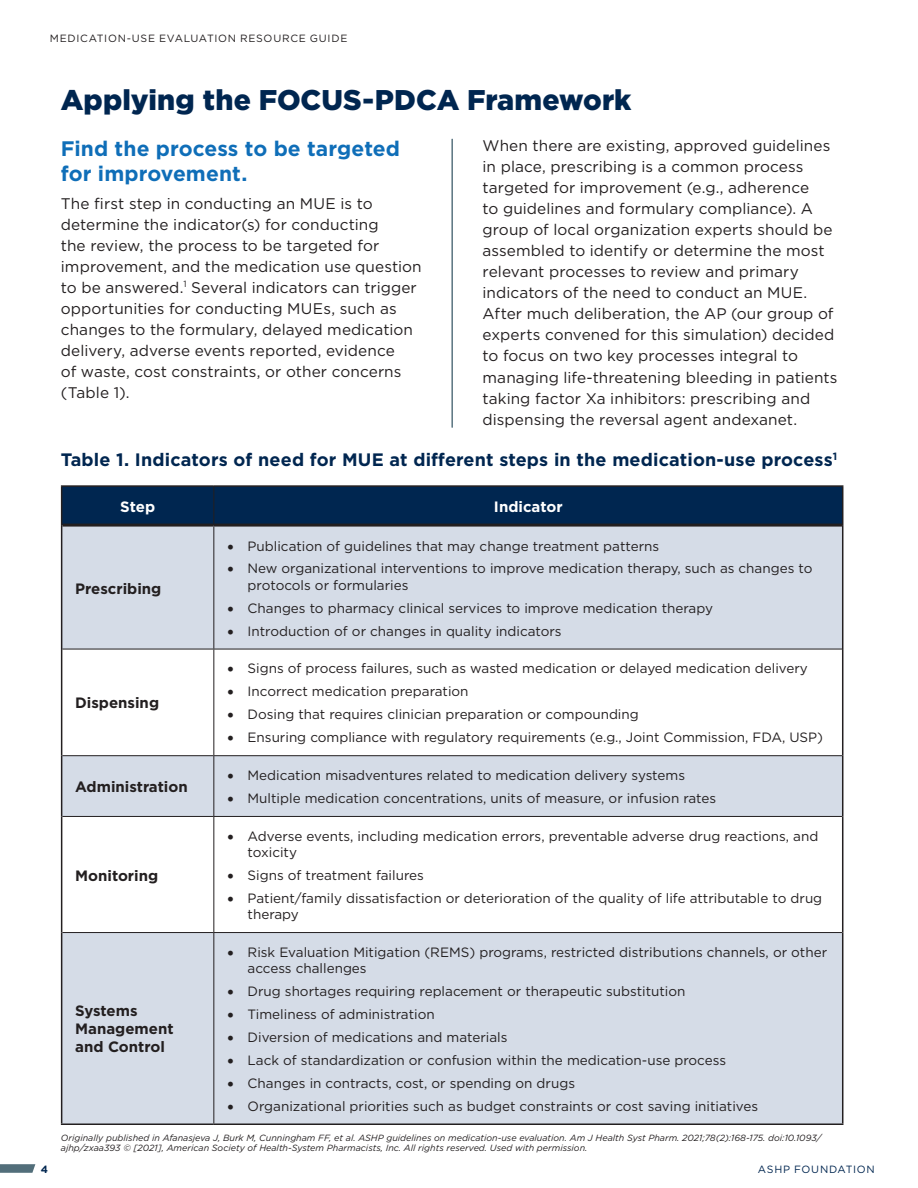
<style>
.page{position:relative;width:918px;height:1188px;background:#fff}
.page>*{position:absolute;margin:0;border:0;box-sizing:border-box;transform-origin:0 0}
.t1{font:900 28.5px "Gotham";letter-spacing:.005em;color:#002650}
.t2{font:700 21px/25.2px "Gotham";color:#0f6eb8}
.t3{font:700 18px "Gotham";letter-spacing:.01em;color:#002650}
.t4{font:15.3px/21px "Gotham";letter-spacing:.005em;color:#231f20}
.t5{font:700 15px/18px "Gotham";color:#231f20}
.t6{font:700 15px "Gotham";color:#fff}
.t7{font:13.5px/16.2px "Gotham";color:#231f20}
.t8{font:10.5px "Gotham";letter-spacing:.07em;color:#231f20}
.t9{font:10.5px "Gotham";letter-spacing:.07em;color:#002650}
.t10{font:700 10.5px "Gotham";color:#002650}
.t11{font:italic 9px/10.8px "Gotham";color:#231f20}
</style>
<div class="page">
<svg style="left:0;top:1164px;width:35px;height:9px"></svg>
<hr style="left:452px;top:139px;width:1px;height:289px;background:#526e7a">
<div style="left:62px;top:487px;width:780px;height:37px;background:#002650"></div>
<svg style="left:62px;top:527px;width:780px;height:597px;fill:#d5dce7"></svg>
<hr style="left:61px;top:485px;width:153px;height:2px;background:#231f20">
<hr style="left:61px;top:487px;width:1px;height:38px;background:#231f20">
<hr style="left:214px;top:485px;width:629px;height:2px;background:#231f20">
<hr style="left:842px;top:487px;width:1px;height:38px;background:#231f20">
<hr style="left:61px;top:525px;width:1px;height:124px;background:#231f20">
<hr style="left:842px;top:525px;width:1px;height:124px;background:#231f20">
<hr style="left:61px;top:649px;width:1px;height:107px;background:#231f20">
<hr style="left:842px;top:649px;width:1px;height:107px;background:#231f20">
<hr style="left:61px;top:756px;width:1px;height:60px;background:#231f20">
<hr style="left:842px;top:756px;width:1px;height:60px;background:#231f20">
<hr style="left:61px;top:816px;width:1px;height:117px;background:#231f20">
<hr style="left:842px;top:816px;width:1px;height:117px;background:#231f20">
<hr style="left:61px;top:933px;width:1px;height:191px;background:#231f20">
<hr style="left:842px;top:933px;width:1px;height:191px;background:#231f20">
<hr style="left:61px;top:1124px;width:153px;height:1px;background:#231f20">
<hr style="left:214px;top:1124px;width:629px;height:1px;background:#231f20">
<hr style="left:213px;top:487px;width:1px;height:37px;background:#231f20">
<hr style="left:213px;top:527px;width:1px;height:122px;background:#231f20">
<hr style="left:62px;top:649px;width:152px;height:1px;background:#231f20">
<hr style="left:214px;top:649px;width:628px;height:1px;background:#231f20">
<hr style="left:213px;top:649px;width:1px;height:106px;background:#231f20">
<hr style="left:62px;top:755px;width:152px;height:1px;background:#231f20">
<hr style="left:214px;top:755px;width:628px;height:1px;background:#231f20">
<hr style="left:213px;top:756px;width:1px;height:60px;background:#231f20">
<hr style="left:62px;top:816px;width:152px;height:1px;background:#231f20">
<hr style="left:214px;top:816px;width:628px;height:1px;background:#231f20">
<hr style="left:213px;top:817px;width:1px;height:115px;background:#231f20">
<hr style="left:62px;top:932px;width:152px;height:1px;background:#231f20">
<hr style="left:214px;top:932px;width:628px;height:1px;background:#231f20">
<hr style="left:213px;top:933px;width:1px;height:191px;background:#231f20">
<hr style="left:62px;top:524px;width:152px;height:3px;background:#231f20">
<hr style="left:214px;top:524px;width:628px;height:3px;background:#231f20">
<p class="t8" style="left:50px;top:31px;width:299px">MEDICATION-USE EVALUATION RESOURCE GUIDE</p>
<h1 class="t1" style="left:61px;top:80px;width:572px">Applying the FOCUS-PDCA Framework</h1>
<h2 class="t2" style="left:61px;top:136px;width:341px">Find the process to be targeted for improvement.</h2>
<p class="t4" style="left:61px;top:192px;width:362px">The first step in conducting an MUE is to determine the indicator(s) for conducting<br>the review, the process to be targeted for improvement, and the medication use question to be answered.<sup>1</sup> Several indicators can trigger opportunities for conducting MUEs, such as changes to the formulary, delayed medication delivery, adverse events reported, evidence<br>of waste, cost constraints, or other concerns (Table 1).</p>
<p class="t4" style="left:483px;top:135px;width:357px">When there are existing, approved guidelines in place, prescribing is a common process targeted for improvement (e.g., adherence<br>to guidelines and formulary compliance). A group of local organization experts should be assembled to identify or determine the most relevant processes to review and primary indicators of the need to conduct an MUE.<br>After much deliberation, the AP (our group of experts convened for this simulation) decided to focus on two key processes integral to managing life-threatening bleeding in patients taking factor Xa inhibitors: prescribing and dispensing the reversal agent andexanet.</p>
<h3 class="t3" style="left:61px;top:448px;width:778px">Table 1. Indicators of need for MUE at different steps in the medication-use process<sup>1</sup></h3>
<p class="t6" style="left:120px;top:496px;width:36px">Step</p>
<p class="t6" style="left:494px;top:496px;width:70px">Indicator</p>
<p class="t5" style="left:75px;top:579px;width:88px">Prescribing</p>
<p class="t5" style="left:75px;top:694px;width:85px">Dispensing</p>
<p class="t5" style="left:75px;top:778px;width:114px">Administration</p>
<p class="t5" style="left:75px;top:866px;width:85px">Monitoring</p>
<p class="t7" style="left:227px;top:537px;width:433px">• Publication of guidelines that may change treatment patterns</p>
<p class="t7" style="left:248px;top:560px;width:566px;text-indent:-20px">• New organizational interventions to improve medication therapy, such as changes to protocols or formularies</p>
<p class="t7" style="left:227px;top:599px;width:487px">• Changes to pharmacy clinical services to improve medication therapy</p>
<p class="t7" style="left:227px;top:622px;width:336px">• Introduction of or changes in quality indicators</p>
<p class="t7" style="left:227px;top:660px;width:582px">• Signs of process failures, such as wasted medication or delayed medication delivery</p>
<p class="t7" style="left:227px;top:683px;width:243px">• Incorrect medication preparation</p>
<p class="t7" style="left:227px;top:706px;width:413px">• Dosing that requires clinician preparation or compounding</p>
<p class="t7" style="left:227px;top:729px;width:597px">• Ensuring compliance with regulatory requirements (e.g., Joint Commission, FDA, USP)</p>
<p class="t7" style="left:227px;top:767px;width:459px">• Medication misadventures related to medication delivery systems</p>
<p class="t7" style="left:227px;top:790px;width:490px">• Multiple medication concentrations, units of measure, or infusion rates</p>
<p class="t7" style="left:248px;top:828px;width:572px;text-indent:-20px">• Adverse events, including medication errors, preventable adverse drug reactions, and toxicity</p>
<p class="t7" style="left:227px;top:867px;width:198px">• Signs of treatment failures</p>
<p class="t7" style="left:248px;top:890px;width:576px;text-indent:-20px">• Patient/family dissatisfaction or deterioration of the quality of life attributable to drug therapy</p>
<p class="t7" style="left:248px;top:944px;width:581px;text-indent:-20px">• Risk Evaluation Mitigation (REMS) programs, restricted distributions channels, or other access challenges</p>
<p class="t7" style="left:227px;top:983px;width:460px">• Drug shortages requiring replacement or therapeutic substitution</p>
<p class="t7" style="left:227px;top:1006px;width:209px">• Timeliness of administration</p>
<p class="t7" style="left:227px;top:1029px;width:282px">• Diversion of medications and materials</p>
<p class="t7" style="left:227px;top:1052px;width:500px">• Lack of standardization or confusion within the medication-use process</p>
<p class="t7" style="left:227px;top:1075px;width:349px">• Changes in contracts, cost, or spending on drugs</p>
<p class="t7" style="left:227px;top:1098px;width:532px">• Organizational priorities such as budget constraints or cost saving initiatives</p>
<p class="t11" style="left:61px;top:1132px;width:762px">Originally published in Afanasjeva J, Burk M, Cunningham FF, et al. ASHP guidelines on medication-use evaluation. Am J Health Syst Pharm. 2021;78(2):168-175. doi:10.1093/ ajhp/zxaa393 © [2021], American Society of Health-System Pharmacists, Inc. All rights reserved. Used with permission.</p>
<p class="t5" style="left:75px;top:1002px;width:100px">Systems<br>Management and Control</p>
<p class="t10" style="left:41px;top:1162px;width:9px">4</p>
<p class="t9" style="left:758px;top:1162px;width:118px">ASHP FOUNDATION</p>
</div>
